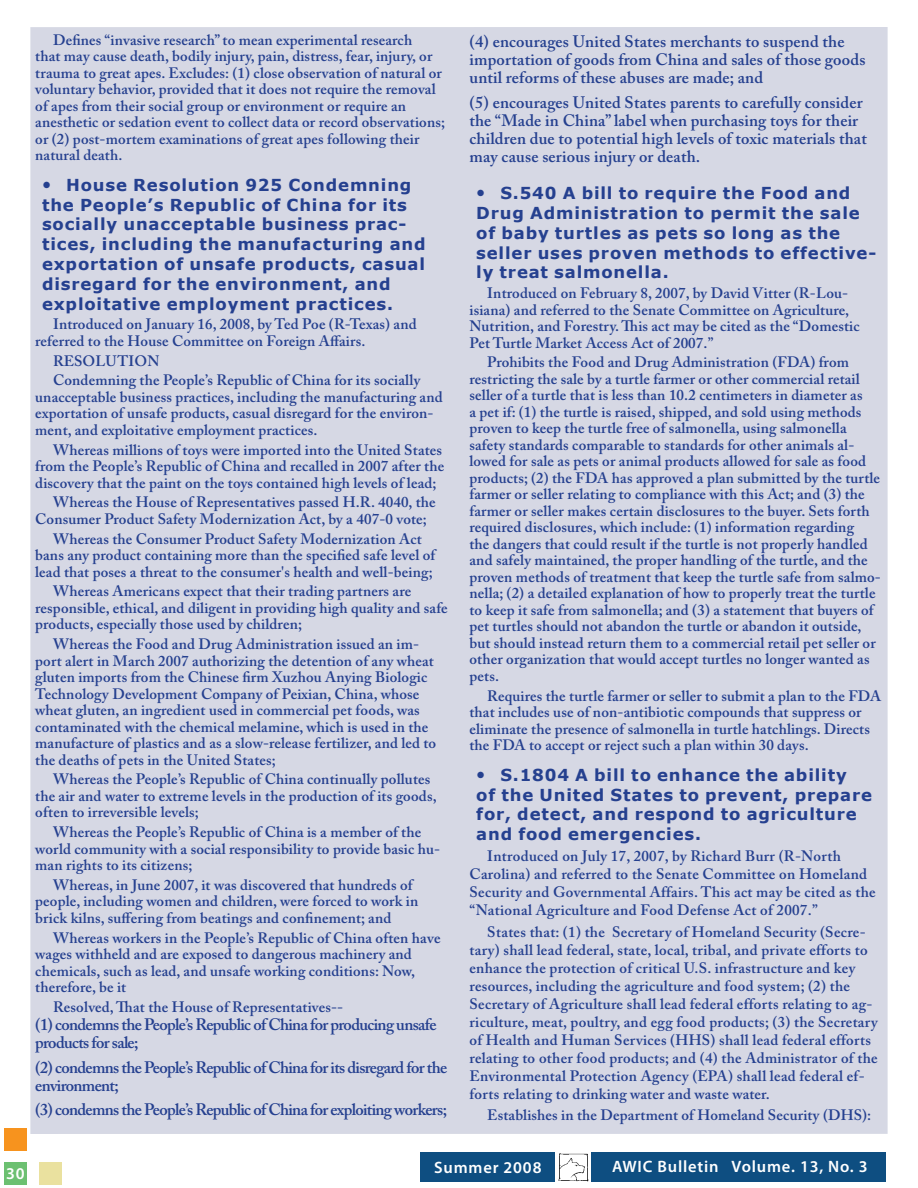
<style>
.page{position:relative;width:918px;height:1188px;background:#fff}
.page>*{position:absolute;margin:0;border:0;box-sizing:border-box;transform-origin:0 0}
.t1{font:700 16.5px/19.8px "Verdana";letter-spacing:.05em;color:#25408f}
.t2{font:600 16.5px/18px "Adobe Caslon Pro";letter-spacing:.01em;color:#25408f}
.t3{font:600 16.5px/18px "Adobe Caslon Pro";letter-spacing:-.04em;color:#25408f}
.t4{font:600 16.5px "Myriad Pro";letter-spacing:.05em;color:#fff}
.t5{font:600 15px/16.5px "Adobe Caslon Pro";letter-spacing:.01em;color:#25408f}
</style>
<div class="page">
<div style="left:5px;top:1162px;width:22px;height:22px;background:#6cc071"></div>
<div style="left:40px;top:1162px;width:22px;height:23px;background:#eae19f"></div>
<div style="left:4px;top:1128px;width:22px;height:23px;background:#f7931e"></div>
<div style="left:592px;top:1152px;width:294px;height:30px;background:#0e4e81"></div>
<div style="left:420px;top:1152px;width:135px;height:30px;background:#0e4e81"></div>
<img style="left:558px;top:1153px;width:31px;height:29px">
<div style="left:27px;top:27px;width:864px;height:1107px;background:#d6d8e4"></div>
<p class="t5" style="left:35px;top:31px;width:411px;text-indent:18px">Defines “invasive research” to mean experimental research<br>that may cause death, bodily injury, pain, distress, fear, injury, or trauma to great apes. Excludes: (1) close observation of natural or voluntary behavior, provided that it does not require the removal of apes from their social group or environment or require an anesthetic or sedation event to collect data or record observations; or (2) post-mortem examinations of great apes following their natural death.</p>
<p class="t1" style="left:42px;top:174px;width:385px;text-indent:24px">House Resolution 925 Condemning the People’s Republic of China for its socially unacceptable business prac&shy;tices, including the manufacturing and exportation of unsafe products, casual disregard for the environment, and exploitative employment practices.</p>
<p class="t5" style="left:35px;top:316px;width:383px;text-indent:18px">Introduced on January 16, 2008, by Ted Poe (R-Texas) and referred to the House Committee on Foreign Affairs.</p>
<p class="t5" style="left:53px;top:351px;width:369px;line-height:19.8px">RESOLUTION<br>Condemning the People’s Republic of China for its socially</p>
<p class="t5" style="left:35px;top:388px;width:409px">unacceptable business practices, including the manufacturing and exportation of unsafe products, casual disregard for the environ&shy;ment, and exploitative employment practices.</p>
<p class="t5" style="left:35px;top:441px;width:411px;text-indent:18px">Whereas millions of toys were imported into the United States from the People’s Republic of China and recalled in 2007 after the discovery that the paint on the toys contained high levels of lead;</p>
<p class="t5" style="left:35px;top:494px;width:402px;text-indent:18px">Whereas the House of Representatives passed H.R. 4040, the<br>Consumer Product Safety Modernization Act, by a 407‑0 vote;</p>
<p class="t5" style="left:35px;top:530px;width:402px;text-align:center">Whereas the Consumer Product Safety Modernization Act bans any product containing more than the specified safe level of lead that poses a threat to the consumer's health and well‑being;</p>
<p class="t5" style="left:35px;top:583px;width:414px;text-indent:18px">Whereas Americans expect that their trading partners are responsible, ethical, and diligent in providing high quality and safe products, especially those used by children;</p>
<p class="t5" style="left:35px;top:636px;width:403px;text-indent:18px">Whereas the Food and Drug Administration issued an im&shy;port alert in March 2007 authorizing the detention of any wheat gluten imports from the Chinese firm Xuzhou Anying Biologic Technology Development Company of Peixian, China, whose wheat gluten, an ingredient used in commercial pet foods, was contaminated with the chemical melamine, which is used in the manufacture of plastics and as a slow‑release fertilizer, and led to the deaths of pets in the United States;</p>
<p class="t5" style="left:35px;top:771px;width:403px;text-indent:18px">Whereas the People’s Republic of China continually pollutes the air and water to extreme levels in the production of its goods, often to irreversible levels;</p>
<p class="t5" style="left:35px;top:824px;width:406px;text-indent:18px">Whereas the People’s Republic of China is a member of the world community with a social responsibility to provide basic hu&shy;man rights to its citizens;</p>
<p class="t5" style="left:35px;top:876px;width:385px;text-indent:18px">Whereas, in June 2007, it was discovered that hundreds of people, including women and children, were forced to work in brick kilns, suffering from beatings and confinement; and</p>
<p class="t5" style="left:35px;top:929px;width:407px;text-indent:18px">Whereas workers in the People’s Republic of China often have wages withheld and are exposed to dangerous machinery and chemicals, such as lead, and unsafe working conditions: Now, therefore, be it</p>
<p class="t5" style="left:53px;top:998px;width:285px">Resolved, That the House of Representatives‑‑</p>
<p class="t3" style="left:35px;top:1015px;width:403px">(1) condemns the People’s Republic of China for producing unsafe products for sale;</p>
<p class="t3" style="left:35px;top:1058px;width:413px">(2) condemns the People’s Republic of China for its disregard for the environment;</p>
<p class="t3" style="left:35px;top:1101px;width:413px">(3) condemns the People’s Republic of China for exploiting workers;</p>
<p class="t2" style="left:469px;top:32px;width:398px">(4) encourages United States merchants to suspend the importation of goods from China and sales of those goods until reforms of these abuses are made; and</p>
<p class="t2" style="left:469px;top:93px;width:399px">(5) encourages United States parents to carefully consider the “Made in China” label when purchasing toys for their children due to potential high levels of toxic materials that may cause serious injury or death.</p>
<p class="t1" style="left:476px;top:183px;width:402px;text-indent:24px">S.540 A bill to require the Food and Drug Administration to permit the sale of baby turtles as pets so long as the seller uses proven methods to effective&shy;ly treat salmonella.</p>
<p class="t5" style="left:470px;top:285px;width:392px;text-indent:18px">Introduced on February 8, 2007, by David Vitter (R-Lou&shy;isiana) and referred to the Senate Committee on Agriculture, Nutrition, and Forestry. This act may be cited as the “Domestic Pet Turtle Market Access Act of 2007.”</p>
<p class="t5" style="left:470px;top:354px;width:413px;text-indent:18px">Prohibits the Food and Drug Administration (FDA) from restricting the sale by a turtle farmer or other commercial retail seller of a turtle that is less than 10.2 centimeters in diameter as<br>a pet if: (1) the turtle is raised, shipped, and sold using methods proven to keep the turtle free of salmonella, using salmonella safety standards comparable to standards for other animals al&shy;lowed for sale as pets or animal products allowed for sale as food products; (2) the FDA has approved a plan submitted by the turtle farmer or seller relating to compliance with this Act; and (3) the farmer or seller makes certain disclosures to the buyer. Sets forth required disclosures, which include: (1) information regarding<br>the dangers that could result if the turtle is not properly handled and safely maintained, the proper handling of the turtle, and the proven methods of treatment that keep the turtle safe from salmo&shy;nella; (2) a detailed explanation of how to properly treat the turtle to keep it safe from salmonella; and (3) a statement that buyers of pet turtles should not abandon the turtle or abandon it outside, but should instead return them to a commercial retail pet seller or other organization that would accept turtles no longer wanted as pets.</p>
<p class="t5" style="left:470px;top:687px;width:413px;text-indent:18px">Requires the turtle farmer or seller to submit a plan to the FDA that includes use of non‑antibiotic compounds that suppress or eliminate the presence of salmonella in turtle hatchlings. Directs the FDA to accept or reject such a plan within 30 days.</p>
<p class="t1" style="left:476px;top:764px;width:397px;text-indent:24px">S.1804 A bill to enhance the ability<br>of the United States to prevent, prepare for, detect, and respond to agriculture and food emergencies.</p>
<p class="t5" style="left:470px;top:847px;width:408px;line-height:18px;text-indent:18px">Introduced on July 17, 2007, by Richard Burr (R‑North Carolina) and referred to the Senate Committee on Homeland Security and Governmental Affairs. This act may be cited as the “National Agriculture and Food Defense Act of 2007.”</p>
<p class="t5" style="left:470px;top:922px;width:410px;line-height:18px;text-indent:18px">States that: (1) the Secretary of Homeland Security (Secre&shy;tary) shall lead federal, state, local, tribal, and private efforts to enhance the protection of critical U.S. infrastructure and key resources, including the agriculture and food system; (2) the Secretary of Agriculture shall lead federal efforts relating to ag&shy;riculture, meat, poultry, and egg food products; (3) the Secretary of Health and Human Services (HHS) shall lead federal efforts relating to other food products; and (4) the Administrator of the Environmental Protection Agency (EPA) shall lead federal ef&shy;forts relating to drinking water and waste water.</p>
<p class="t5" style="left:487px;top:1106px;width:385px">Establishes in the Department of Homeland Security (DHS):</p>
<p class="t4" style="left:6px;top:1163px;width:20px">30</p>
<p class="t4" style="left:434px;top:1157px;width:109px">Summer 2008</p>
<p class="t4" style="left:612px;top:1156px;width:257px">AWIC Bulletin Volume. 13, No. 3</p>
</div>
